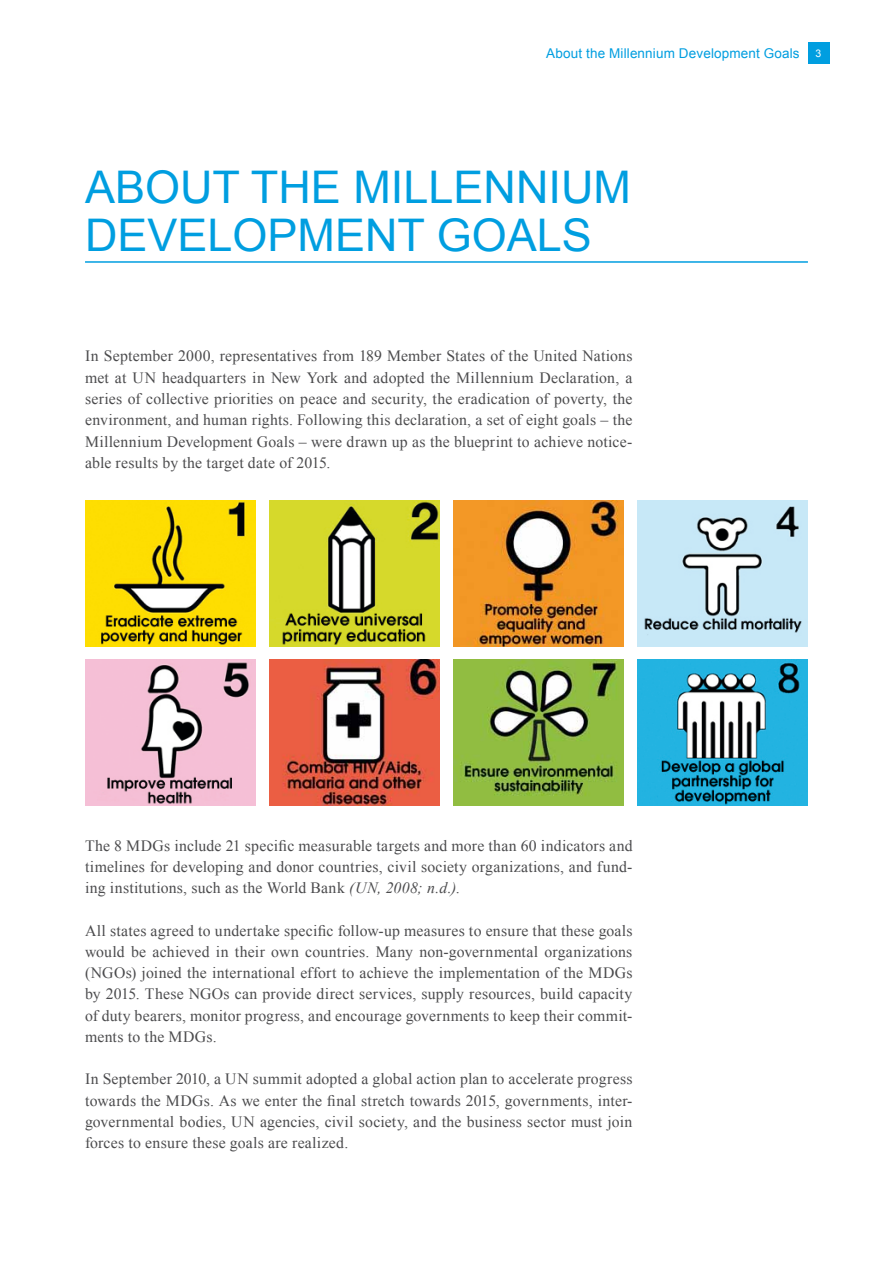
<style>
.page{position:relative;width:893px;height:1263px;background:#fff}
.page>*{position:absolute;margin:0;border:0;box-sizing:border-box;transform-origin:0 0}
.t1{font:45px/48px "Arial";color:#009ee0}
.t2{font:15.75px/21.3px "Times New Roman";letter-spacing:.015em;color:#4b4b4d;text-align:justify}
.t3{font:13.5px "Arial";color:#009ee0}
.s1{font-size:10.5px;color:#fff}
.s2{font-style:italic}
</style>
<div class="page">
<img style="left:85px;top:500px;width:170px;height:147px">
<img style="left:638px;top:500px;width:170px;height:147px">
<img style="left:269px;top:500px;width:170px;height:147px">
<img style="left:454px;top:500px;width:170px;height:147px">
<img style="left:454px;top:659px;width:170px;height:147px">
<img style="left:85px;top:659px;width:170px;height:147px">
<img style="left:638px;top:659px;width:170px;height:147px">
<img style="left:269px;top:659px;width:170px;height:147px">
<hr style="left:85px;top:261px;width:723px;height:2px;background:#009ee0">
<div style="left:808px;top:43px;width:21px;height:21px;background:#009ee0"></div>
<p class="t3" style="left:546px;top:44px;width:277px">About the Millennium Development Goals <span class="s1">3</span></p>
<h1 class="t1" style="left:85px;top:164px;width:547px">About the Millennium<br>Development Goals</h1>
<p class="t2" style="left:85px;top:345px;width:549px">In September 2000, representatives from 189 Member States of the United Nations met at UN headquarters in New York and adopted the Millennium Declaration, a series of collective priorities on peace and security, the eradication of poverty, the environment, and human rights. Following this declaration, a set of eight goals – the Millennium Development Goals – were drawn up as the blueprint to achieve notice&shy;able results by the target date of 2015.</p>
<p class="t2" style="left:85px;top:834px;width:549px">The 8 MDGs include 21 specific measurable targets and more than 60 indicators and timelines for developing and donor countries, civil society organizations, and fund&shy;ing institutions, such as the World Bank <span class="s2">(UN, 2008; n.d.)</span>.</p>
<p class="t2" style="left:85px;top:919px;width:549px">All states agreed to undertake specific follow-up measures to ensure that these goals would be achieved in their own countries. Many non-governmental organizations (NGOs) joined the international effort to achieve the implementation of the MDGs by 2015. These NGOs can provide direct services, supply resources, build capacity of duty bearers, monitor progress, and encourage governments to keep their commit&shy;ments to the MDGs.</p>
<p class="t2" style="left:85px;top:1068px;width:549px">In September 2010, a UN summit adopted a global action plan to accelerate progress towards the MDGs. As we enter the final stretch towards 2015, governments, inter&shy;governmental bodies, UN agencies, civil society, and the business sector must join forces to ensure these goals are realized.</p>
</div>
